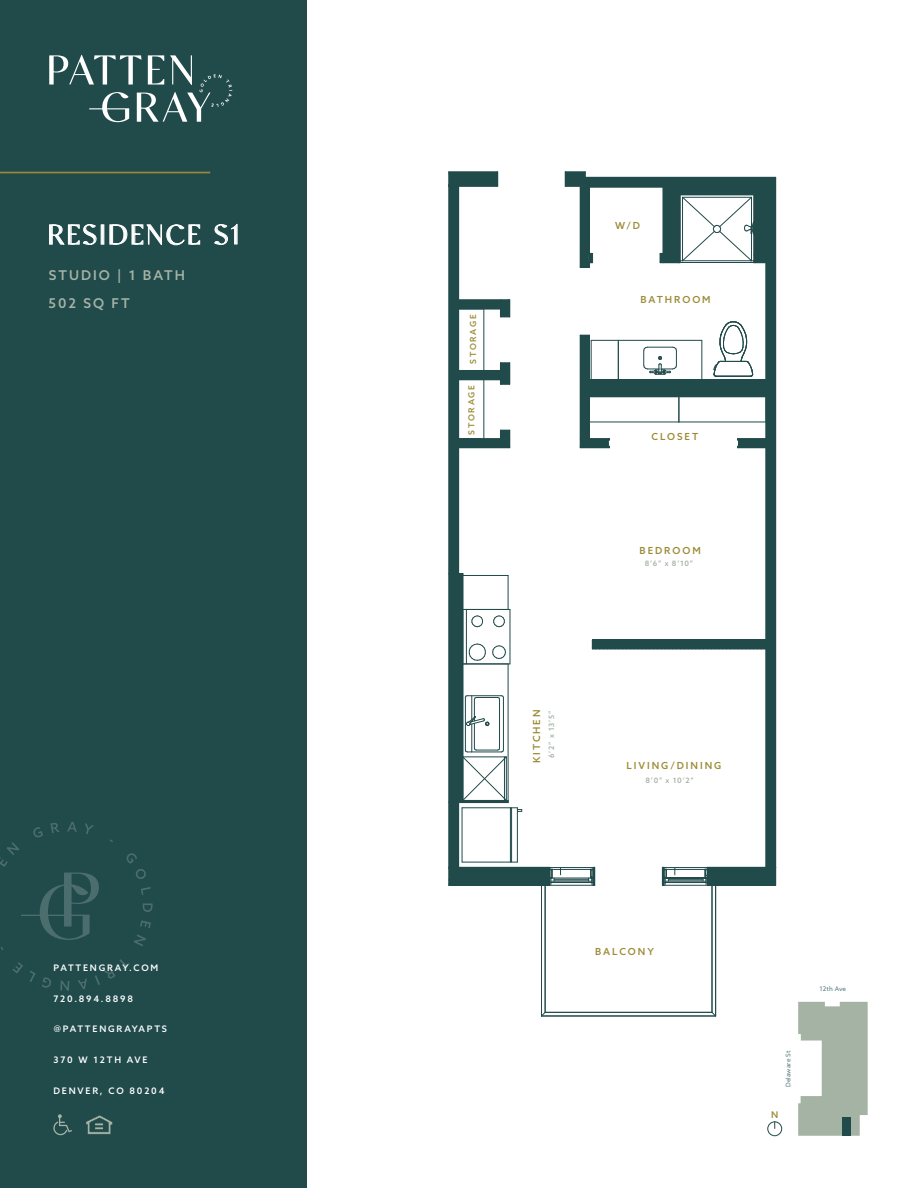
<style>
.page{position:relative;width:918px;height:1188px;background:#fff}
.page>*{position:absolute;margin:0;border:0;box-sizing:border-box;transform-origin:0 0}
.t1{font:30px "Analogue";letter-spacing:.1em;color:#fff}
.t2{font:500 13.5px "Azo Sans";letter-spacing:.15em;color:#a5b3a5}
.t3{font:500 9.75px "Azo Sans";letter-spacing:.2em;color:#9b8b36}
.t4{font:500 9.15px "Azo Sans";color:#9b8b36}
.t5{font:500 9px "Azo Sans";letter-spacing:.2em;color:#fff}
.t6{font:500 8.4px "Azo Sans";letter-spacing:.2em;color:#9b8b36}
.t7{font:500 7.35px "Azo Sans";color:#a5b3a5}
.t8{font:6.3px "Azo Sans";letter-spacing:.025em;color:#214a4b}
</style>
<div class="page">
<svg style="left:798px;top:1002px;width:70px;height:134px"></svg>
<div style="left:842px;top:1117px;width:8px;height:19px;background:#214a4b"></div>
<div style="left:767px;top:1121px;width:15px;height:15px;border:1px solid #214a4b;border-radius:50%"></div>
<div style="left:0;top:0;width:306px;height:1188px;background:#214a4b"></div>
<svg style="left:49px;top:224px;width:47px;height:21px"></svg>
<svg style="left:110px;top:225px;width:90px;height:20px"></svg>
<svg style="left:214px;top:224px;width:23px;height:21px"></svg>
<svg style="left:49px;top:55px;width:183px;height:67px"></svg>
<svg style="left:0;top:842px;width:19px;height:25px"></svg>
<svg style="left:33px;top:827px;width:10px;height:11px"></svg>
<svg style="left:50px;top:823px;width:10px;height:10px"></svg>
<svg style="left:67px;top:822px;width:10px;height:10px"></svg>
<svg style="left:85px;top:823px;width:9px;height:11px"></svg>
<svg style="left:126px;top:853px;width:20px;height:26px"></svg>
<svg style="left:141px;top:887px;width:10px;height:8px"></svg>
<svg style="left:143px;top:903px;width:10px;height:9px"></svg>
<svg style="left:140px;top:920px;width:11px;height:8px"></svg>
<svg style="left:134px;top:934px;width:12px;height:12px"></svg>
<svg style="left:95px;top:959px;width:35px;height:26px"></svg>
<svg style="left:78px;top:979px;width:9px;height:10px"></svg>
<svg style="left:60px;top:981px;width:9px;height:10px"></svg>
<svg style="left:42px;top:977px;width:9px;height:11px"></svg>
<svg style="left:29px;top:971px;width:7px;height:11px"></svg>
<svg style="left:13px;top:962px;width:10px;height:11px"></svg>
<svg style="left:21px;top:873px;width:78px;height:67px"></svg>
<hr style="left:0;top:172px;width:210px;height:1px;background:#9b8b36">
<svg style="left:53px;top:1114px;width:19px;height:22px"></svg>
<svg style="left:86px;top:1115px;width:27px;height:19px"></svg>
<div style="left:768px;top:185px;width:7px;height:683px;background:#214a4b"></div>
<div style="left:450px;top:185px;width:6px;height:389px;background:#214a4b"></div>
<div style="left:450px;top:574px;width:11px;height:228px;background:#214a4b"></div>
<div style="left:450px;top:802px;width:6px;height:66px;background:#214a4b"></div>
<hr style="left:765px;top:187px;width:2px;height:681px;background:#214a4b">
<hr style="left:775px;top:187px;width:1px;height:681px;background:#214a4b">
<hr style="left:767px;top:187px;width:1px;height:681px;background:#214a4b">
<hr style="left:458px;top:185px;width:1px;height:389px;background:#214a4b">
<hr style="left:448px;top:185px;width:2px;height:389px;background:#214a4b">
<hr style="left:457px;top:185px;width:1px;height:389px;background:#214a4b">
<hr style="left:456px;top:185px;width:1px;height:389px;background:#214a4b">
<hr style="left:565px;top:171px;width:20px;height:2px;background:#214a4b">
<hr style="left:449px;top:171px;width:48px;height:2px;background:#214a4b">
<hr style="left:541px;top:885px;width:1px;height:131px;background:#214a4b">
<hr style="left:545px;top:885px;width:1px;height:127px;background:#214a4b">
<hr style="left:541px;top:1016px;width:175px;height:1px;background:#214a4b">
<hr style="left:545px;top:1012px;width:167px;height:1px;background:#214a4b">
<hr style="left:715px;top:885px;width:1px;height:131px;background:#214a4b">
<hr style="left:712px;top:885px;width:1px;height:127px;background:#214a4b">
<hr style="left:592px;top:649px;width:174px;height:1px;background:#214a4b">
<hr style="left:462px;top:574px;width:2px;height:228px;background:#214a4b">
<hr style="left:448px;top:574px;width:2px;height:228px;background:#214a4b">
<hr style="left:461px;top:574px;width:1px;height:228px;background:#214a4b">
<hr style="left:458px;top:802px;width:1px;height:66px;background:#214a4b">
<hr style="left:448px;top:802px;width:2px;height:66px;background:#214a4b">
<svg style="left:448px;top:867px;width:328px;height:19px"></svg>
<hr style="left:457px;top:802px;width:1px;height:66px;background:#214a4b">
<hr style="left:450px;top:802px;width:1px;height:66px;background:#214a4b">
<hr style="left:456px;top:802px;width:1px;height:66px;background:#214a4b">
<svg style="left:448px;top:172px;width:328px;height:276px"></svg>
<hr style="left:511px;top:808px;width:1px;height:54px;background:#214a4b">
<hr style="left:517px;top:808px;width:1px;height:54px;background:#214a4b">
<hr style="left:510px;top:808px;width:1px;height:54px;background:#214a4b">
<hr style="left:462px;top:862px;width:55px;height:1px;background:#214a4b">
<hr style="left:462px;top:808px;width:1px;height:54px;background:#214a4b">
<hr style="left:462px;top:808px;width:55px;height:1px;background:#214a4b">
<svg style="left:517px;top:809px;width:5px;height:3px"></svg>
<hr style="left:508px;top:664px;width:1px;height:137px;background:#214a4b">
<hr style="left:463px;top:575px;width:45px;height:1px;background:#214a4b">
<hr style="left:508px;top:575px;width:1px;height:34px;background:#214a4b">
<svg style="left:459px;top:695px;width:50px;height:108px"></svg>
<hr style="left:465px;top:697px;width:1px;height:53px;background:#214a4b">
<hr style="left:463px;top:664px;width:47px;height:1px;background:#214a4b">
<hr style="left:510px;top:609px;width:1px;height:55px;background:#214a4b">
<hr style="left:463px;top:609px;width:47px;height:1px;background:#214a4b">
<hr style="left:466px;top:609px;width:1px;height:55px;background:#214a4b">
<svg style="left:472px;top:616px;width:11px;height:11px"></svg>
<svg style="left:493px;top:616px;width:12px;height:11px"></svg>
<svg style="left:492px;top:645px;width:14px;height:14px"></svg>
<svg style="left:469px;top:644px;width:17px;height:17px"></svg>
<div style="left:759px;top:186px;width:11px;height:75px;background:#214a4b"></div>
<div style="left:592px;top:640px;width:175px;height:9px;background:#214a4b"></div>
<h1 class="t1" style="left:48px;top:217px;width:192px">RESIDENCE S1</h1>
<h2 class="t2" style="left:49px;top:266px;width:138px">STUDIO | 1 BATH</h2>
<h2 class="t2" style="left:49px;top:295px;width:83px">502 SQ FT</h2>
<p class="t5" style="left:53px;top:962px;width:106px">PATTENGRAY.COM</p>
<p class="t5" style="left:53px;top:992px;width:81px">720.894.8898</p>
<p class="t5" style="left:54px;top:1023px;width:115px">@PATTENGRAYAPTS</p>
<p class="t5" style="left:54px;top:1054px;width:95px">370 W 12TH AVE</p>
<p class="t5" style="left:53px;top:1085px;width:113px">DENVER, CO 80204</p>
<p class="t6" style="left:468px;top:364px;width:51px;rotate:-90deg">STORAGE</p>
<p class="t6" style="left:466px;top:435px;width:51px;rotate:-90deg">STORAGE</p>
<p class="t3" style="left:530px;top:763px;width:55px;rotate:-90deg">KITCHEN</p>
<p class="t7" style="left:547px;top:758px;width:49px;rotate:-90deg">6’2” x 13’5”</p>
<p class="t3" style="left:615px;top:219px;width:26px">W/D</p>
<p class="t3" style="left:640px;top:293px;width:72px">BATHROOM</p>
<p class="t3" style="left:652px;top:430px;width:48px">CLOSET</p>
<p class="t3" style="left:640px;top:544px;width:63px">BEDROOM</p>
<p class="t7" style="left:645px;top:559px;width:50px">8’6” x 8’10”</p>
<p class="t3" style="left:627px;top:759px;width:96px">LIVING/DINING</p>
<p class="t7" style="left:646px;top:776px;width:50px">8’0” x 10’2”</p>
<p class="t3" style="left:595px;top:945px;width:60px">BALCONY</p>
<p class="t8" style="left:784px;top:1087px;width:38px;rotate:-90deg">Delaware St</p>
<p class="t4" style="left:771px;top:1109px;width:9px">N</p>
<p class="t8" style="left:819px;top:985px;width:28px">12th Ave</p>
</div>
